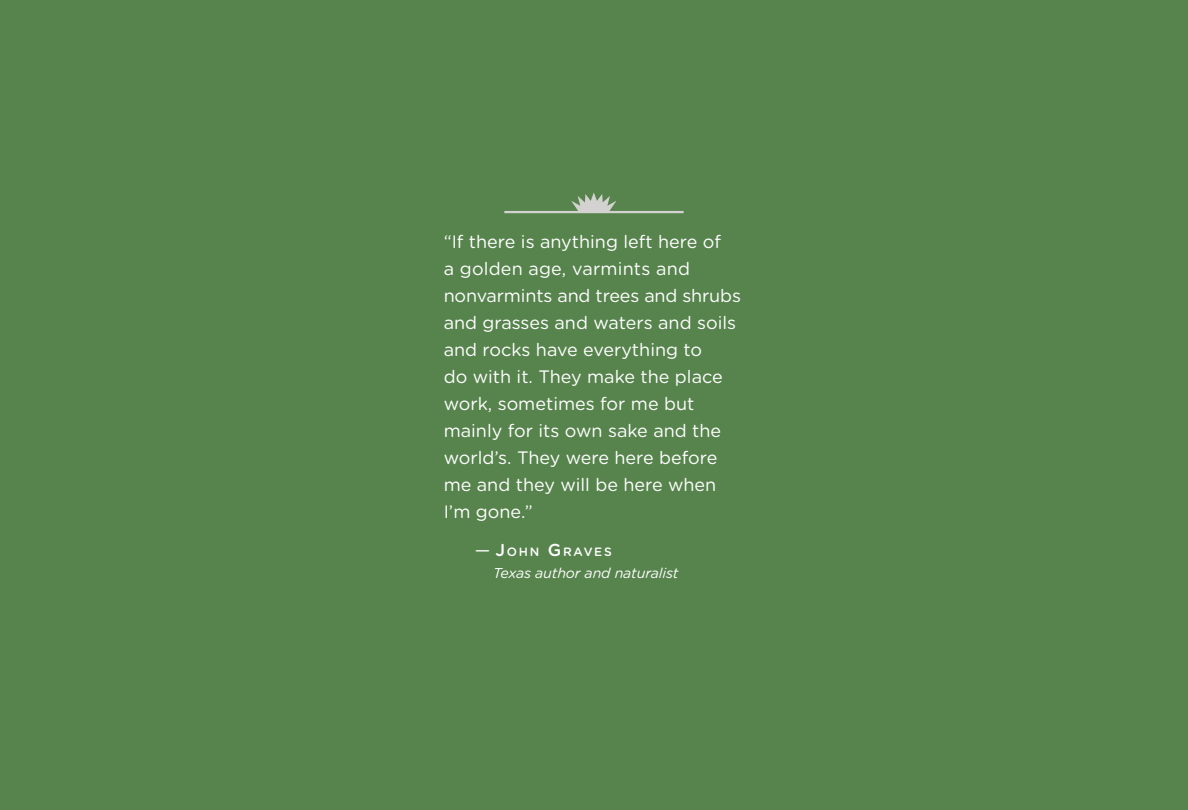
<style>
.page{position:relative;width:1188px;height:810px;background:#57844d}
.page>*{position:absolute;margin:0;border:0;box-sizing:border-box;transform-origin:0 0}
.t1{font:18px/27px "Gotham Rounded";color:#fff}
.t2{font:italic 14.25px "Gotham Rounded";letter-spacing:-.01em;color:#fff}
.t3{font:500 12.15px "Gotham Rounded";letter-spacing:.145em;color:#fff}
.s1{font-weight:400;font-size:17.25px}
.s2{font-size:17.25px}
</style>
<div class="page">
<svg style="left:504px;top:192px;width:180px;height:21px"></svg>
<p class="t1" style="left:444px;top:228px;width:299px">“If there is anything left here of<br>a golden age, varmints and nonvarmints and trees and shrubs and grasses and waters and soils and rocks have everything to<br>do with it. They make the place work, sometimes for me but mainly for its own sake and the world’s. They were here before me and they will be here when<br>I’m gone.”</p>
<p class="t3" style="left:475px;top:543px;width:139px"><span class="s1">—</span> <span class="s2">J</span>OHN <span class="s2">G</span>RAVES</p>
<p class="t2" style="left:493px;top:564px;width:187px">Texas author and naturalist</p>
</div>
